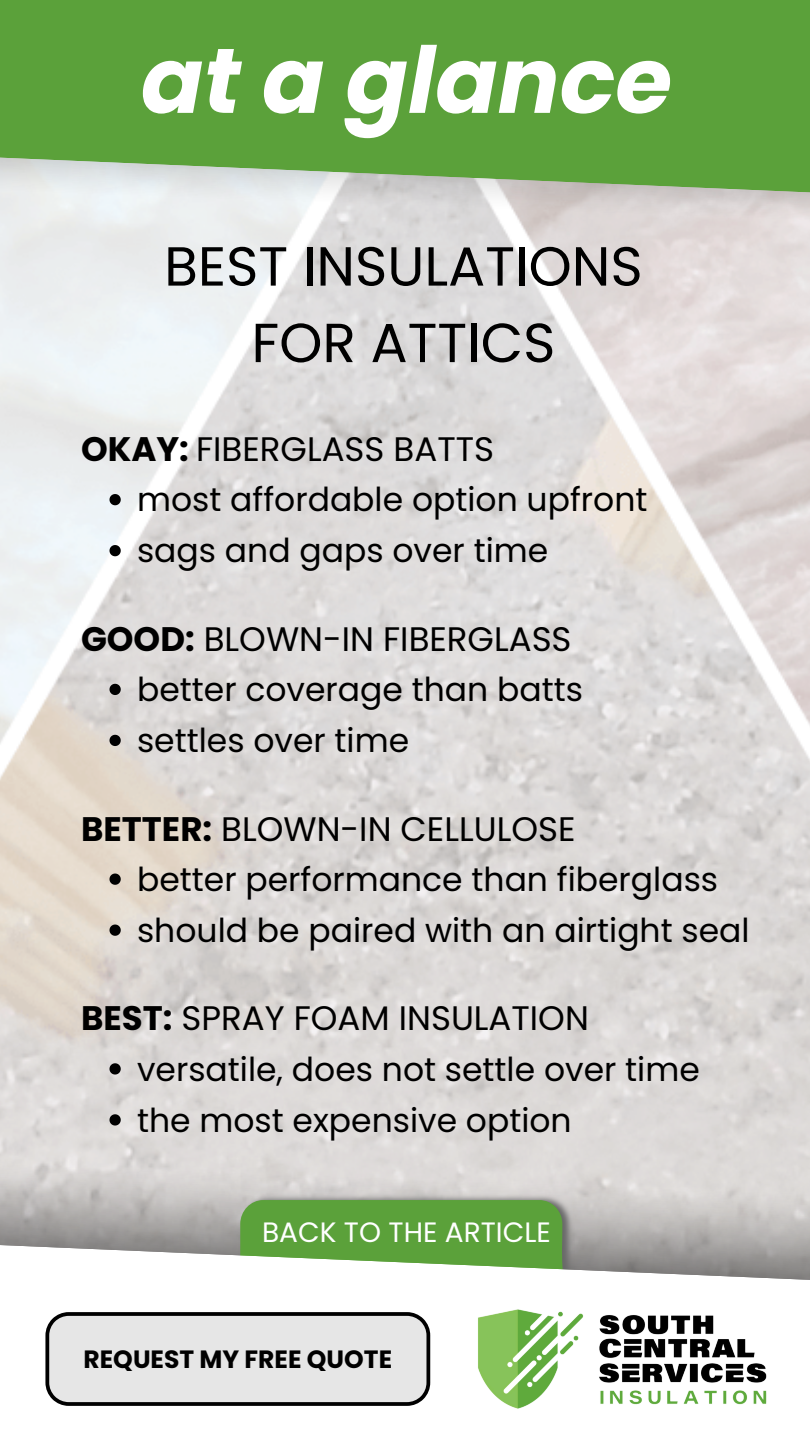
<style>
.page{position:relative;width:810px;height:1440px;background:#fff}
.page>*{position:absolute;margin:0;border:0;box-sizing:border-box;transform-origin:0 0}
.t1{font:italic 700 92px "Poppins";color:#fff}
.t2{font:55px/76.5px "Poppins";color:#000;text-align:center}
.t3{font:34px "Poppins";color:#000}
.t4{font:33px "Poppins";color:#000}
.t5{font:28px "Poppins";color:#fff}
.t6{font:700 25px "Poppins";color:#000}
.s1{font-weight:700}
</style>
<div class="page">
<img style="left:0;top:451px;width:810px;height:482px">
<svg style="left:0;top:1244px;width:810px;height:36px"></svg>
<img style="left:510px;top:1313px;width:257px;height:96px">
<svg style="left:0;top:0;width:810px;height:193px;background:#66a649"></svg>
<svg style="left:45px;top:1200px;width:528px;height:206px"></svg>
<svg style="left:110px;top:494px;width:11px;height:11px"></svg>
<svg style="left:110px;top:545px;width:11px;height:11px"></svg>
<svg style="left:110px;top:684px;width:11px;height:11px"></svg>
<svg style="left:110px;top:735px;width:11px;height:11px"></svg>
<svg style="left:110px;top:874px;width:11px;height:11px"></svg>
<svg style="left:110px;top:925px;width:11px;height:11px"></svg>
<svg style="left:110px;top:1063px;width:11px;height:12px"></svg>
<svg style="left:110px;top:1114px;width:11px;height:12px"></svg>
<p class="t1" style="left:141px;top:16px;width:533px">at a glance</p>
<p class="t2" style="left:164px;top:228px;width:480px">BEST INSULATIONS<br>FOR ATTICS</p>
<p class="t3" style="left:81px;top:425px;width:415px"><span class="s1">OKAY:</span> FIBERGLASS BATTS</p>
<p class="t4" style="left:137px;top:477px;width:512px">most affordable option upfront</p>
<h3 class="t4" style="left:137px;top:528px;width:413px">sags and gaps over time</h3>
<p class="t3" style="left:81px;top:615px;width:492px"><span class="s1">GOOD:</span> BLOWN-IN FIBERGLASS</p>
<p class="t4" style="left:137px;top:666px;width:447px">better coverage than batts</p>
<h3 class="t4" style="left:137px;top:717px;width:274px">settles over time</h3>
<p class="t3" style="left:81px;top:805px;width:496px"><span class="s1">BETTER:</span> BLOWN-IN CELLULOSE</p>
<p class="t4" style="left:137px;top:856px;width:583px">better performance than fiberglass</p>
<h3 class="t4" style="left:137px;top:907px;width:614px">should be paired with an airtight seal</h3>
<p class="t3" style="left:81px;top:995px;width:509px"><span class="s1">BEST:</span> SPRAY FOAM INSULATION</p>
<p class="t4" style="left:137px;top:1046px;width:564px">versatile, does not settle over time</p>
<p class="t4" style="left:137px;top:1097px;width:436px">the most expensive option</p>
<h1 class="t5" style="left:262px;top:1212px;width:290px">BACK TO THE ARTICLE</h1>
<h3 class="t6" style="left:84px;top:1341px;width:310px">REQUEST MY FREE QUOTE</h3>
</div>
